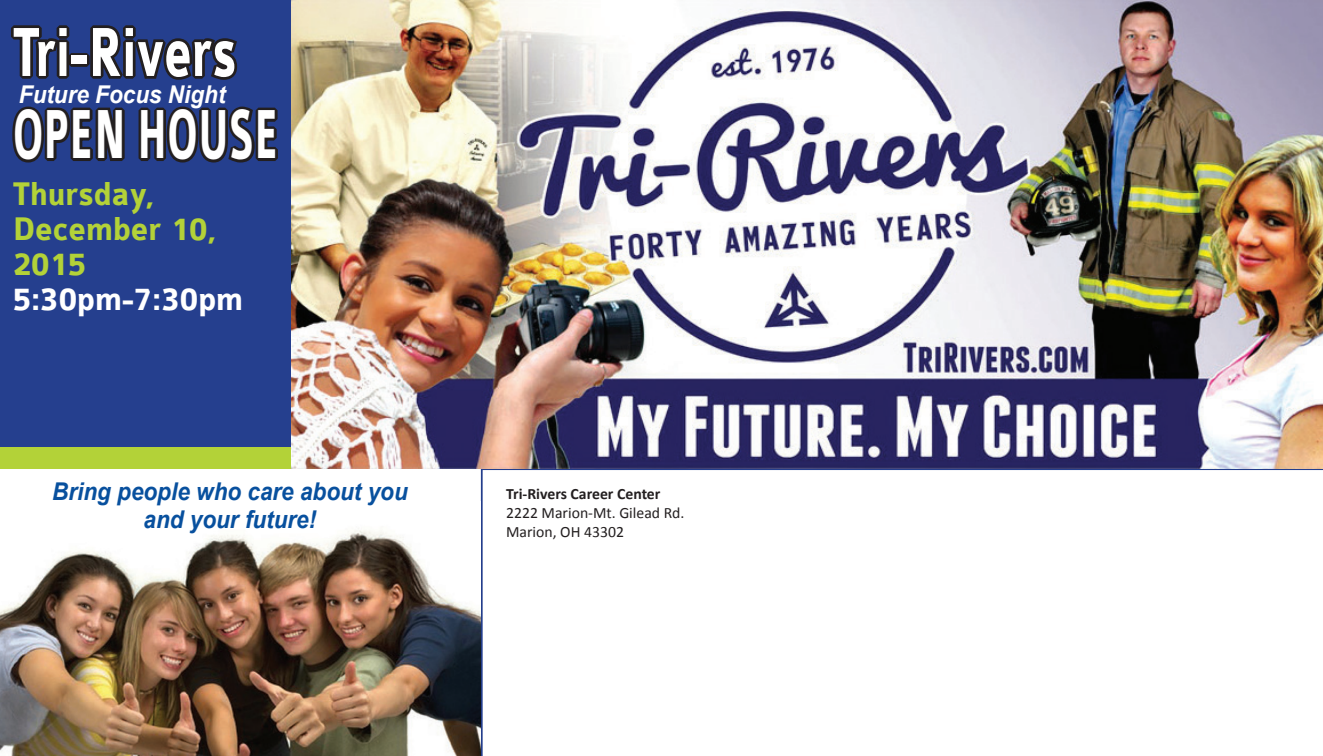
<style>
.page{position:relative;width:1323px;height:756px;background:#fff}
.page>*{position:absolute;margin:0;border:0;box-sizing:border-box;transform-origin:0 0}
.t1{font:700 74.02px/82.2px "Colaborate";color:#fff;scale:.69 1}
.t2{font:700 35px/35px "Colaborate";color:#b3d238;scale:.93 1}
.t3{font:700 35px "Colaborate";color:#fff;scale:.93 1}
.t4{font:italic 700 24.5px "Arial";color:#08509e;scale:.92 1}
.t5{font:italic 700 24.5px "Arial";color:#fff;scale:.92 1}
.t6{font:15.75px "Calibri";color:#231f20}
.t7{font:700 15.75px "Calibri";color:#231f20}
</style>
<div class="page">
<svg style="left:481px;top:468px;width:842px;height:288px"></svg>
<img style="left:0;top:528px;width:481px;height:228px">
<img style="left:290px;top:1px;width:1033px;height:467px">
<div style="left:0;top:0;width:290px;height:468px;background:#253f8e"></div>
<svg style="left:11px;top:25px;width:267px;height:138px"></svg>
<hr style="left:0;top:0;width:1323px;height:1px;background:#8ccfea">
<div style="left:0;top:448px;width:290px;height:21px;background:#b3d238"></div>
<p class="t1" style="left:13px;top:14px;width:388px">Tri-Rivers<br>OPEN HOUSE</p>
<p class="t5" style="left:19px;top:78px;width:226px">Future Focus Night</p>
<p class="t2" style="left:13px;top:177px;width:154px">Thursday,</p>
<p class="t2" style="left:13px;top:212px;width:221px">December 10,<br>2015</p>
<p class="t3" style="left:13px;top:280px;width:250px">5:30pm-7:30pm</p>
<p class="t4" style="left:52px;top:475px;width:388px">Bring people who care about you</p>
<p class="t4" style="left:144px;top:503px;width:189px">and your future!</p>
<p class="t7" style="left:506px;top:484px;width:156px">Tri-Rivers Career Center</p>
<p class="t6" style="left:506px;top:503px;width:180px">2222 Marion-Mt. Gilead Rd.</p>
<p class="t6" style="left:506px;top:522px;width:119px">Marion, OH 43302</p>
</div>
